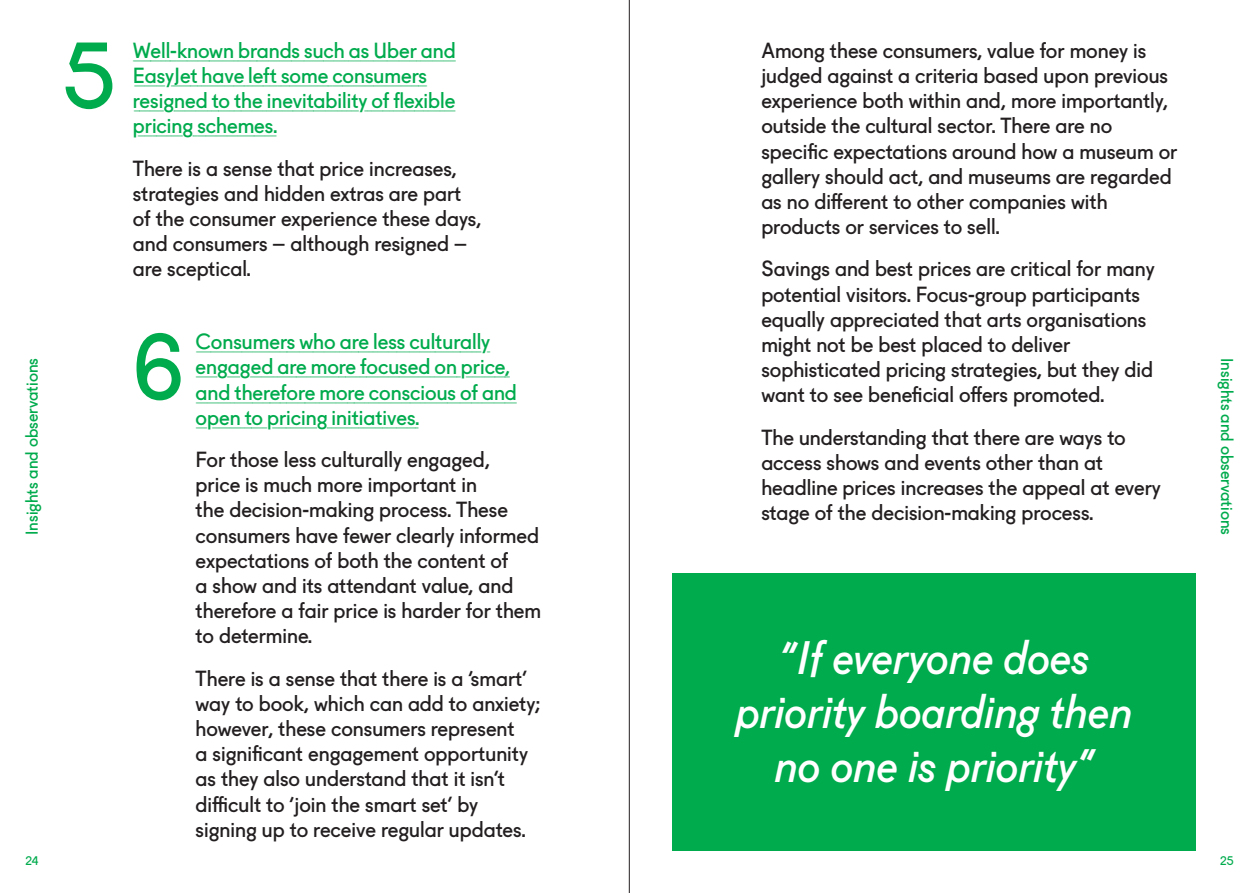
<style>
.page{position:relative;width:1259px;height:893px;background:#fff}
.page>*{position:absolute;margin:0;border:0;box-sizing:border-box;transform-origin:0 0}
.Body_Copy_Large_Red{font:90px "Fugue Art Fund";color:#00ab4d}
.Graph_Header{font:italic 45px/54px "Fugue Art Fund";color:#fff;text-align:center}
.Body_Copy_Regular{font:21px/25.2px "Fugue Art Fund";color:#231f20}
.Body_Copy_Regular-2{font:21px/25.2px "Fugue Art Fund Underscore";color:#00ab4d}
.t1{font:16.5px "Fugue Art Fund";color:#00ab4d}
.t2{font:12px "Fugue Art Fund";color:#00ab4d}
</style>
<div class="page">
<hr style="left:629px;top:0;width:1px;height:893px;background:#231f20">
<div style="left:672px;top:573px;width:523px;height:277px;background:#00ab4d"></div>
<p class="Body_Copy_Regular-2" style="left:133px;top:36px;width:324px">Well-known brands such as Uber and<br>EasyJet have left some consumers resigned to the inevitability of flexible pricing schemes.</p>
<p class="Body_Copy_Regular" style="left:133px;top:153px;width:350px">There is a sense that price increases, strategies and hidden extras are part of the consumer experience these days, and consumers – although resigned – are sceptical.</p>
<p class="Body_Copy_Regular" style="left:761px;top:36px;width:417px">Among these consumers, value for money is judged against a criteria based upon previous experience both within and, more importantly, outside the cultural sector. There are no specific expectations around how a museum or gallery should act, and museums are regarded as no different to other companies with products or services to sell.</p>
<p class="Body_Copy_Regular" style="left:761px;top:254px;width:395px">Savings and best prices are critical for many potential visitors. Focus-group participants equally appreciated that arts organisations might not be best placed to deliver sophisticated pricing strategies, but they did want to see beneficial offers promoted.</p>
<p class="Body_Copy_Regular" style="left:761px;top:422px;width:401px">The understanding that there are ways to access shows and events other than at headline prices increases the appeal at every stage of the decision-making process.</p>
<p class="Body_Copy_Large_Red" style="left:64px;top:5px;width:54px">5</p>
<p class="Body_Copy_Large_Red" style="left:133px;top:296px;width:51px">6</p>
<p class="Body_Copy_Regular-2" style="left:196px;top:327px;width:323px">Consumers who are less culturally engaged are more focused on price, and therefore more conscious of and open to pricing initiatives.</p>
<p class="Body_Copy_Regular" style="left:196px;top:445px;width:347px">For those less culturally engaged,<br>price is much more important in<br>the decision-making process. These consumers have fewer clearly informed expectations of both the content of<br>a show and its attendant value, and therefore a fair price is harder for them to determine.</p>
<p class="Body_Copy_Regular" style="left:196px;top:663px;width:346px">There is a sense that there is a ‘smart’ way to book, which can add to anxiety; however, these consumers represent<br>a significant engagement opportunity as they also understand that it isn’t difficult to ‘join the smart set’ by signing up to receive regular updates.</p>
<p class="t1" style="left:19px;top:535px;width:179px;rotate:-90deg">Insights and observations</p>
<p class="t1" style="left:1240px;top:358px;width:179px;rotate:90deg">Insights and observations</p>
<p class="Graph_Header" style="left:735px;top:626px;width:399px">“If everyone does priority boarding then no one is priority”</p>
<p class="t2" style="left:25px;top:852px;width:14px">24</p>
<p class="t2" style="left:1220px;top:852px;width:15px">25</p>
</div>
